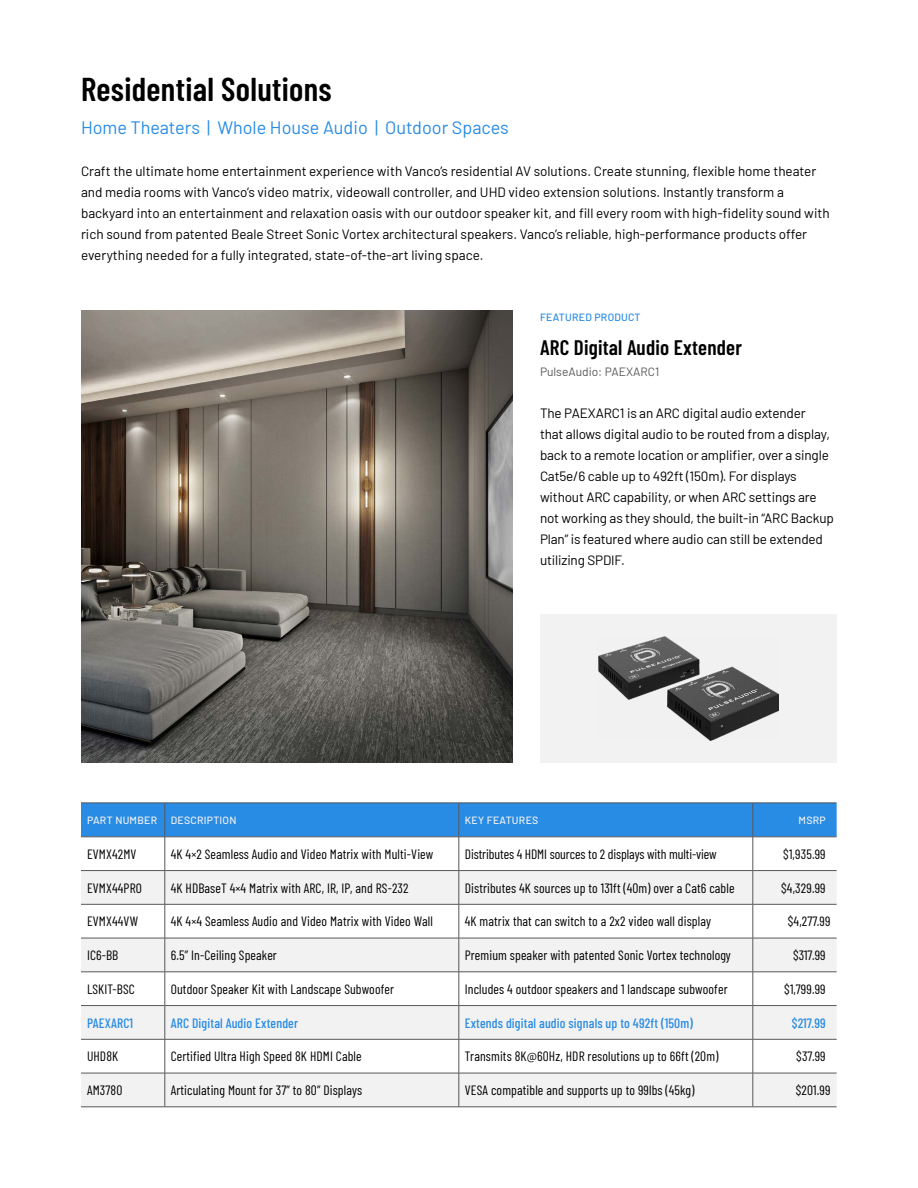
<style>
.page{position:relative;width:918px;height:1188px;background:#fff}
.page>*{position:absolute;margin:0;border:0;box-sizing:border-box;transform-origin:0 0}
.t1{font:600 33px "Barlow Condensed";letter-spacing:.01em;color:#000}
.t2{font:600 21px "Barlow Condensed";letter-spacing:.01em;color:#000}
.t3{font:18px "Barlow";color:#288be4}
.t4{font:13.5px/21px "Barlow";letter-spacing:-.005em;color:#000}
.t5{font:13.5px "Barlow Condensed";letter-spacing:.01em;color:#000}
.t6{font:500 13.5px "Barlow Condensed";letter-spacing:.01em;color:#288be4}
.t7{font:12px "Barlow";color:#58585b}
.t8{font:500 10.5px "Barlow";letter-spacing:.025em;color:#f2f2f2}
.t9{font:500 10.5px "Barlow";letter-spacing:.025em;color:#288be4}
</style>
<div class="page">
<img style="left:81px;top:310px;width:432px;height:453px">
<div style="left:81px;top:804px;width:756px;height:33px;background:#288be4"></div>
<svg style="left:81px;top:871px;width:756px;height:236px;fill:#f2f2f2"></svg>
<hr style="left:81px;top:803px;width:84px;height:1px;background:#58585b">
<hr style="left:165px;top:803px;width:294px;height:1px;background:#58585b">
<hr style="left:165px;top:803px;width:1px;height:34px;background:#58585b">
<hr style="left:459px;top:803px;width:294px;height:1px;background:#58585b">
<hr style="left:459px;top:803px;width:1px;height:34px;background:#58585b">
<hr style="left:753px;top:803px;width:84px;height:1px;background:#58585b">
<hr style="left:753px;top:803px;width:1px;height:34px;background:#58585b">
<hr style="left:81px;top:837px;width:84px;height:1px;background:#58585b">
<hr style="left:165px;top:837px;width:294px;height:1px;background:#58585b">
<hr style="left:165px;top:837px;width:1px;height:33px;background:#58585b">
<hr style="left:459px;top:837px;width:294px;height:1px;background:#58585b">
<hr style="left:459px;top:837px;width:1px;height:33px;background:#58585b">
<hr style="left:753px;top:837px;width:84px;height:1px;background:#58585b">
<hr style="left:753px;top:837px;width:1px;height:33px;background:#58585b">
<hr style="left:81px;top:870px;width:84px;height:1px;background:#58585b">
<hr style="left:165px;top:870px;width:294px;height:1px;background:#58585b">
<hr style="left:165px;top:871px;width:1px;height:33px;background:#58585b">
<hr style="left:459px;top:870px;width:294px;height:1px;background:#58585b">
<hr style="left:459px;top:871px;width:1px;height:33px;background:#58585b">
<hr style="left:753px;top:870px;width:84px;height:1px;background:#58585b">
<hr style="left:753px;top:871px;width:1px;height:33px;background:#58585b">
<hr style="left:81px;top:904px;width:84px;height:1px;background:#58585b">
<hr style="left:165px;top:904px;width:294px;height:1px;background:#58585b">
<hr style="left:165px;top:904px;width:1px;height:34px;background:#58585b">
<hr style="left:459px;top:904px;width:294px;height:1px;background:#58585b">
<hr style="left:459px;top:904px;width:1px;height:34px;background:#58585b">
<hr style="left:753px;top:904px;width:84px;height:1px;background:#58585b">
<hr style="left:753px;top:904px;width:1px;height:34px;background:#58585b">
<hr style="left:81px;top:938px;width:84px;height:1px;background:#58585b">
<hr style="left:165px;top:938px;width:294px;height:1px;background:#58585b">
<hr style="left:165px;top:938px;width:1px;height:34px;background:#58585b">
<hr style="left:459px;top:938px;width:294px;height:1px;background:#58585b">
<hr style="left:459px;top:938px;width:1px;height:34px;background:#58585b">
<hr style="left:753px;top:938px;width:84px;height:1px;background:#58585b">
<hr style="left:753px;top:938px;width:1px;height:34px;background:#58585b">
<hr style="left:81px;top:972px;width:84px;height:1px;background:#58585b">
<hr style="left:165px;top:972px;width:294px;height:1px;background:#58585b">
<hr style="left:165px;top:972px;width:1px;height:33px;background:#58585b">
<hr style="left:459px;top:972px;width:294px;height:1px;background:#58585b">
<hr style="left:459px;top:972px;width:1px;height:33px;background:#58585b">
<hr style="left:753px;top:972px;width:84px;height:1px;background:#58585b">
<hr style="left:753px;top:972px;width:1px;height:33px;background:#58585b">
<hr style="left:81px;top:1005px;width:84px;height:1px;background:#58585b">
<hr style="left:165px;top:1005px;width:294px;height:1px;background:#58585b">
<hr style="left:165px;top:1006px;width:1px;height:33px;background:#58585b">
<hr style="left:459px;top:1005px;width:294px;height:1px;background:#58585b">
<hr style="left:459px;top:1006px;width:1px;height:33px;background:#58585b">
<hr style="left:753px;top:1005px;width:84px;height:1px;background:#58585b">
<hr style="left:753px;top:1006px;width:1px;height:33px;background:#58585b">
<hr style="left:81px;top:1039px;width:84px;height:1px;background:#58585b">
<hr style="left:165px;top:1039px;width:294px;height:1px;background:#58585b">
<hr style="left:165px;top:1040px;width:1px;height:33px;background:#58585b">
<hr style="left:459px;top:1039px;width:294px;height:1px;background:#58585b">
<hr style="left:459px;top:1040px;width:1px;height:33px;background:#58585b">
<hr style="left:753px;top:1039px;width:84px;height:1px;background:#58585b">
<hr style="left:753px;top:1040px;width:1px;height:33px;background:#58585b">
<hr style="left:81px;top:1073px;width:84px;height:1px;background:#58585b">
<hr style="left:165px;top:1073px;width:294px;height:1px;background:#58585b">
<hr style="left:165px;top:1073px;width:1px;height:34px;background:#58585b">
<hr style="left:459px;top:1073px;width:294px;height:1px;background:#58585b">
<hr style="left:459px;top:1073px;width:1px;height:34px;background:#58585b">
<hr style="left:753px;top:1073px;width:84px;height:1px;background:#58585b">
<hr style="left:753px;top:1073px;width:1px;height:34px;background:#58585b">
<hr style="left:81px;top:1107px;width:84px;height:1px;background:#58585b">
<hr style="left:165px;top:1107px;width:294px;height:1px;background:#58585b">
<hr style="left:459px;top:1107px;width:294px;height:1px;background:#58585b">
<hr style="left:753px;top:1107px;width:84px;height:1px;background:#58585b">
<div style="left:540px;top:614px;width:297px;height:149px;background:#f2f2f2"></div>
<img style="left:598px;top:636px;width:181px;height:105px">
<h1 class="t1" style="left:81px;top:65px;width:252px">Residential Solutions</h1>
<h3 class="t3" style="left:81px;top:114px;width:429px">Home Theaters | Whole House Audio | Outdoor Spaces</h3>
<p class="t4" style="left:81px;top:159px;width:750px">Craft the ultimate home entertainment experience with Vanco’s residential AV solutions. Create stunning, flexible home theater and media rooms with Vanco’s video matrix, videowall controller, and UHD video extension solutions. Instantly transform a backyard into an entertainment and relaxation oasis with our outdoor speaker kit, and fill every room with high-fidelity sound with rich sound from patented Beale Street Sonic Vortex architectural speakers. Vanco’s reliable, high-performance products offer everything needed for a fully integrated, state-of-the-art living space.</p>
<p class="t9" style="left:540px;top:310px;width:102px">FEATURED PRODUCT</p>
<h2 class="t2" style="left:540px;top:332px;width:203px">ARC Digital Audio Extender</h2>
<p class="t7" style="left:540px;top:363px;width:121px">PulseAudio: PAEXARC1</p>
<p class="t4" style="left:540px;top:401px;width:296px">The PAEXARC1 is an ARC digital audio extender<br>that allows digital audio to be routed from a display, back to a remote location or amplifier, over a single Cat5e/6 cable up to 492ft (150m). For displays without ARC capability, or when ARC settings are not working as they should, the built-in “ARC Backup Plan” is featured where audio can still be extended utilizing SPDIF.</p>
<p class="t8" style="left:87px;top:812px;width:72px">PART NUMBER</p>
<p class="t8" style="left:171px;top:812px;width:67px">DESCRIPTION</p>
<p class="t8" style="left:465px;top:812px;width:75px">KEY FEATURES</p>
<p class="t8" style="left:799px;top:812px;width:29px">MSRP</p>
<p class="t5" style="left:87px;top:844px;width:51px">EVMX42MV</p>
<p class="t5" style="left:171px;top:844px;width:264px">4K 4×2 Seamless Audio and Video Matrix with Multi-View</p>
<p class="t5" style="left:465px;top:844px;width:253px">Distributes 4 HDMI sources to 2 displays with multi-view</p>
<p class="t5" style="left:783px;top:844px;width:44px">$1,935.99</p>
<p class="t5" style="left:87px;top:878px;width:56px">EVMX44PRO</p>
<p class="t5" style="left:171px;top:878px;width:239px">4K HDBaseT 4×4 Matrix with ARC, IR, IP, and RS-232</p>
<p class="t5" style="left:465px;top:878px;width:271px">Distributes 4K sources up to 131ft (40m) over a Cat6 cable</p>
<p class="t5" style="left:781px;top:878px;width:46px">$4,329.99</p>
<p class="t5" style="left:87px;top:912px;width:53px">EVMX44VW</p>
<p class="t5" style="left:171px;top:912px;width:264px">4K 4×4 Seamless Audio and Video Matrix with Video Wall</p>
<p class="t5" style="left:465px;top:912px;width:248px">4K matrix that can switch to a 2x2 video wall display</p>
<p class="t5" style="left:788px;top:912px;width:44px">$4,277.99</p>
<p class="t5" style="left:87px;top:946px;width:33px">IC6-BB</p>
<p class="t5" style="left:171px;top:946px;width:108px">6.5” In-Ceiling Speaker</p>
<p class="t5" style="left:465px;top:946px;width:268px">Premium speaker with patented Sonic Vortex technology</p>
<p class="t5" style="left:793px;top:946px;width:34px">$317.99</p>
<p class="t5" style="left:87px;top:979px;width:49px">LSKIT-BSC</p>
<p class="t5" style="left:171px;top:979px;width:225px">Outdoor Speaker Kit with Landscape Subwoofer</p>
<p class="t5" style="left:465px;top:979px;width:264px">Includes 4 outdoor speakers and 1 landscape subwoofer</p>
<p class="t5" style="left:784px;top:979px;width:43px">$1,799.99</p>
<p class="t6" style="left:87px;top:1013px;width:48px">PAEXARC1</p>
<p class="t6" style="left:171px;top:1013px;width:129px">ARC Digital Audio Extender</p>
<p class="t6" style="left:465px;top:1013px;width:230px">Extends digital audio signals up to 492ft (150m)</p>
<p class="t6" style="left:792px;top:1013px;width:35px">$217.99</p>
<p class="t5" style="left:87px;top:1047px;width:33px">UHD8K</p>
<p class="t5" style="left:171px;top:1047px;width:192px">Certified Ultra High Speed 8K HDMI Cable</p>
<p class="t5" style="left:465px;top:1047px;width:255px">Transmits 8K@60Hz, HDR resolutions up to 66ft (20m)</p>
<p class="t5" style="left:796px;top:1047px;width:31px">$37.99</p>
<p class="t5" style="left:87px;top:1081px;width:37px">AM3780</p>
<p class="t5" style="left:171px;top:1081px;width:193px">Articulating Mount for 37” to 80” Displays</p>
<p class="t5" style="left:465px;top:1081px;width:231px">VESA compatible and supports up to 99lbs (45kg)</p>
<p class="t5" style="left:796px;top:1081px;width:36px">$201.99</p>
</div>
